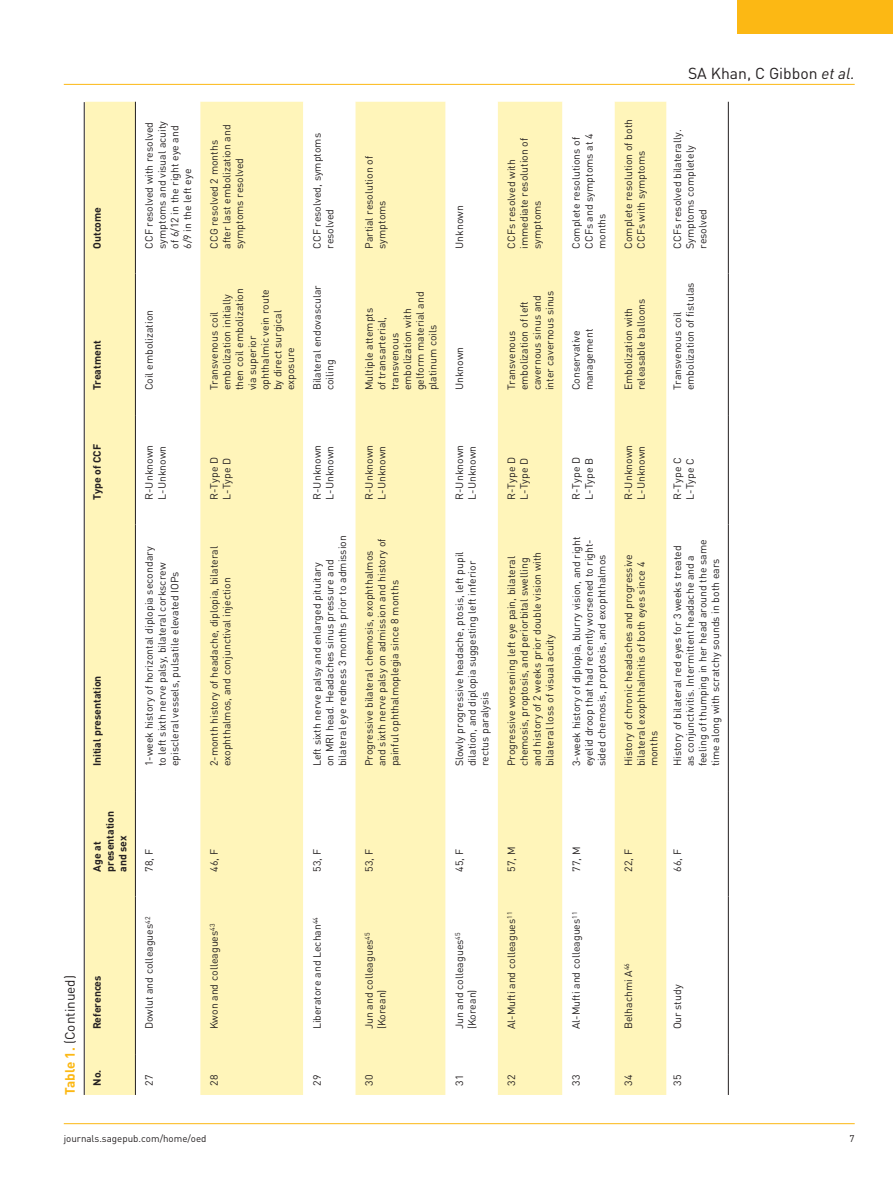
<style>
.page{position:relative;width:893px;height:1191px;background:#fff}
.page>*{position:absolute;margin:0;border:0;box-sizing:border-box;transform-origin:0 0}
.t1{font:15.75px "DIN";color:#231f20}
.t2{font:13.5px "DIN";color:#231f20}
.t3{font:10.5px/12.8px "DIN";color:#231f20}
.t4{font:700 10.5px/12.8px "DIN";color:#231f20}
.t5{font:9.75px "DIN";color:#231f20}
.s1{font-style:italic}
.s2{font-weight:700;color:#fcb814}
</style>
<div class="page">
<hr style="left:64px;top:84px;width:791px;height:1px;background:#fcb814">
<hr style="left:64px;top:1123px;width:791px;height:1px;background:#fcb814">
<div style="left:738px;top:0;width:155px;height:34px;background:#fcb814"></div>
<div style="left:85px;top:102px;width:50px;height:993px;background:#fff5ba"></div>
<svg style="left:200px;top:102px;width:528px;height:993px;fill:#fff5ba"></svg>
<hr style="left:135px;top:1054px;width:1px;height:41px;background:#231f20">
<hr style="left:135px;top:896px;width:1px;height:158px;background:#231f20">
<hr style="left:135px;top:791px;width:1px;height:105px;background:#231f20">
<hr style="left:135px;top:524px;width:1px;height:267px;background:#231f20">
<hr style="left:135px;top:415px;width:1px;height:109px;background:#231f20">
<hr style="left:135px;top:273px;width:1px;height:142px;background:#231f20">
<hr style="left:135px;top:102px;width:1px;height:171px;background:#231f20">
<hr style="left:728px;top:1054px;width:1px;height:41px;background:#231f20">
<hr style="left:728px;top:896px;width:1px;height:158px;background:#231f20">
<hr style="left:728px;top:791px;width:1px;height:105px;background:#231f20">
<hr style="left:728px;top:524px;width:1px;height:267px;background:#231f20">
<hr style="left:728px;top:415px;width:1px;height:109px;background:#231f20">
<hr style="left:728px;top:273px;width:1px;height:142px;background:#231f20">
<hr style="left:728px;top:102px;width:1px;height:171px;background:#231f20">
<hr style="left:84px;top:102px;width:1px;height:993px;background:#231f20">
<p class="t4" style="left:90px;top:249px;width:43px;rotate:-90deg">Outcome</p>
<p class="t4" style="left:90px;top:390px;width:51px;rotate:-90deg">Treatment</p>
<p class="t3" style="left:143px;top:249px;width:129px;rotate:-90deg">CCF resolved with resolved symptoms and visual acuity of 6/12 in the right eye and<br>6/9 in the left eye</p>
<p class="t3" style="left:143px;top:390px;width:82px;rotate:-90deg">Coil embolization</p>
<p class="t3" style="left:207px;top:249px;width:126px;rotate:-90deg">CCG resolved 2 months after last embolization and symptoms resolved</p>
<p class="t3" style="left:207px;top:390px;width:104px;rotate:-90deg">Transvenous coil embolization initially then coil embolization via superior ophthalmic vein route by direct surgical exposure</p>
<p class="t3" style="left:310px;top:249px;width:117px;rotate:-90deg">CCF resolved, symptoms resolved</p>
<p class="t3" style="left:310px;top:390px;width:107px;rotate:-90deg">Bilateral endovascular coiling</p>
<p class="t3" style="left:362px;top:249px;width:94px;rotate:-90deg">Partial resolution of symptoms</p>
<p class="t3" style="left:453px;top:249px;width:45px;rotate:-90deg">Unknown</p>
<p class="t3" style="left:362px;top:390px;width:100px;rotate:-90deg">Multiple attempts<br>of transarterial, transvenous embolization with gelform material and platinum coils</p>
<p class="t3" style="left:453px;top:390px;width:45px;rotate:-90deg">Unknown</p>
<p class="t3" style="left:505px;top:249px;width:113px;rotate:-90deg">CCFs resolved with immediate resolution of symptoms</p>
<p class="t3" style="left:505px;top:390px;width:102px;rotate:-90deg">Transvenous embolization of left cavernous sinus and inter cavernous sinus</p>
<p class="t3" style="left:570px;top:249px;width:117px;rotate:-90deg">Complete resolutions of<br>CCFs and symptoms at 4 months</p>
<p class="t3" style="left:622px;top:249px;width:131px;rotate:-90deg">Complete resolution of both<br>CCFs with symptoms</p>
<p class="t3" style="left:570px;top:390px;width:63px;rotate:-90deg">Conservative management</p>
<p class="t3" style="left:622px;top:390px;width:93px;rotate:-90deg">Embolization with releasable balloons</p>
<h1 class="t1" style="left:688px;top:63px;width:168px">SA Khan, C Gibbon <span class="s1">et al.</span></h1>
<p class="t3" style="left:671px;top:249px;width:121px;rotate:-90deg">CCFs resolved bilaterally.<br>Symptoms completely resolved</p>
<p class="t3" style="left:671px;top:390px;width:110px;rotate:-90deg">Transvenous coil embolization of fistulas</p>
<p class="t4" style="left:90px;top:500px;width:57px;rotate:-90deg">Type of CCF</p>
<p class="t3" style="left:143px;top:500px;width:57px;rotate:-90deg">R-Unknown<br>L-Unknown</p>
<p class="t4" style="left:90px;top:766px;width:92px;rotate:-90deg">Initial presentation</p>
<p class="t4" style="left:90px;top:871px;width:62px;rotate:-90deg">Age at presentation and sex</p>
<p class="t2" style="left:62px;top:1095px;width:121px;rotate:-90deg"><span class="s2">Table 1.</span> (Continued)</p>
<p class="t4" style="left:90px;top:1029px;width:55px;rotate:-90deg">References</p>
<p class="t4" style="left:90px;top:1086px;width:18px;rotate:-90deg">No.</p>
<p class="t3" style="left:143px;top:766px;width:221px;rotate:-90deg">1-week history of horizontal diplopia secondary to left sixth nerve palsy, bilateral corkscrew episcleral vessels, pulsatile elevated IOPs</p>
<p class="t3" style="left:143px;top:871px;width:24px;rotate:-90deg">78, F</p>
<p class="t3" style="left:143px;top:1029px;width:114px;rotate:-90deg">Dowlut and colleagues<sup>42</sup></p>
<p class="t3" style="left:143px;top:1086px;width:12px;rotate:-90deg">27</p>
<p class="t3" style="left:207px;top:500px;width:44px;rotate:-90deg">R-Type D<br>L-Type D</p>
<p class="t3" style="left:207px;top:766px;width:222px;rotate:-90deg">2-month history of headache, diplopia, bilateral exophthalmos, and conjunctival injection</p>
<p class="t3" style="left:207px;top:871px;width:24px;rotate:-90deg">46, F</p>
<p class="t3" style="left:207px;top:1029px;width:107px;rotate:-90deg">Kwon and colleagues<sup>43</sup></p>
<p class="t3" style="left:207px;top:1086px;width:12px;rotate:-90deg">28</p>
<p class="t3" style="left:310px;top:500px;width:57px;rotate:-90deg">R-Unknown<br>L-Unknown</p>
<p class="t3" style="left:310px;top:766px;width:233px;rotate:-90deg">Left sixth nerve palsy and enlarged pituitary<br>on MRI head. Headaches sinus pressure and bilateral eye redness 3 months prior to admission</p>
<p class="t3" style="left:362px;top:500px;width:57px;rotate:-90deg">R-Unknown<br>L-Unknown</p>
<p class="t3" style="left:362px;top:766px;width:229px;rotate:-90deg">Progressive bilateral chemosis, exophthalmos and sixth nerve palsy on admission and history of painful ophthalmoplegia since 8 months</p>
<p class="t3" style="left:310px;top:871px;width:24px;rotate:-90deg">53, F</p>
<p class="t3" style="left:310px;top:1029px;width:114px;rotate:-90deg">Liberatore and Lechan<sup>44</sup></p>
<p class="t3" style="left:310px;top:1086px;width:12px;rotate:-90deg">29</p>
<p class="t3" style="left:362px;top:871px;width:24px;rotate:-90deg">53, F</p>
<p class="t3" style="left:362px;top:1029px;width:98px;rotate:-90deg">Jun and colleagues<sup>45 </sup>(Korean)</p>
<p class="t3" style="left:362px;top:1086px;width:12px;rotate:-90deg">30</p>
<p class="t3" style="left:453px;top:500px;width:57px;rotate:-90deg">R-Unknown<br>L-Unknown</p>
<p class="t3" style="left:505px;top:500px;width:44px;rotate:-90deg">R-Type D<br>L-Type D</p>
<p class="t3" style="left:453px;top:766px;width:216px;rotate:-90deg">Slowly progressive headache, ptosis, left pupil dilation, and diplopia suggesting left inferior rectus paralysis</p>
<p class="t3" style="left:505px;top:766px;width:216px;rotate:-90deg">Progressive worsening left eye pain, bilateral chemosis, proptosis, and periorbital swelling and history of 2 weeks prior double vision with bilateral loss of visual acuity</p>
<p class="t3" style="left:570px;top:500px;width:44px;rotate:-90deg">R-Type D<br>L-Type B</p>
<p class="t3" style="left:570px;top:766px;width:231px;rotate:-90deg">3-week history of diplopia, blurry vision, and right eyelid droop that had recently worsened to right&shy;sided chemosis, proptosis, and exophthalmos</p>
<p class="t3" style="left:622px;top:500px;width:57px;rotate:-90deg">R-Unknown<br>L-Unknown</p>
<p class="t3" style="left:671px;top:500px;width:44px;rotate:-90deg">R-Type C<br>L-Type C</p>
<p class="t3" style="left:622px;top:766px;width:213px;rotate:-90deg">History of chronic headaches and progressive bilateral exophthalmitis of both eyes since 4 months</p>
<p class="t3" style="left:671px;top:766px;width:228px;rotate:-90deg">History of bilateral red eyes for 3 weeks treated as conjunctivitis. Intermittent headache and a feeling of thumping in her head around the same time along with scratchy sounds in both ears</p>
<p class="t3" style="left:453px;top:871px;width:24px;rotate:-90deg">45, F</p>
<p class="t3" style="left:453px;top:1029px;width:98px;rotate:-90deg">Jun and colleagues<sup>45 </sup>(Korean)</p>
<p class="t3" style="left:453px;top:1086px;width:12px;rotate:-90deg">31</p>
<p class="t3" style="left:505px;top:871px;width:26px;rotate:-90deg">57, M</p>
<p class="t3" style="left:505px;top:1029px;width:119px;rotate:-90deg">Al-Mufti and colleagues<sup>11</sup></p>
<p class="t3" style="left:505px;top:1086px;width:12px;rotate:-90deg">32</p>
<p class="t3" style="left:570px;top:871px;width:26px;rotate:-90deg">77, M</p>
<p class="t3" style="left:570px;top:1029px;width:119px;rotate:-90deg">Al-Mufti and colleagues<sup>11</sup></p>
<p class="t3" style="left:570px;top:1086px;width:12px;rotate:-90deg">33</p>
<p class="t3" style="left:622px;top:871px;width:24px;rotate:-90deg">22, F</p>
<p class="t3" style="left:622px;top:1029px;width:68px;rotate:-90deg">Belhachmi A<sup>46</sup></p>
<p class="t3" style="left:622px;top:1086px;width:12px;rotate:-90deg">34</p>
<p class="t3" style="left:671px;top:871px;width:24px;rotate:-90deg">66, F</p>
<p class="t3" style="left:671px;top:1029px;width:46px;rotate:-90deg">Our study</p>
<p class="t3" style="left:671px;top:1086px;width:12px;rotate:-90deg">35</p>
<p class="t5" style="left:64px;top:1132px;width:144px">journals.sagepub.com/home/oed</p>
<p class="t5" style="left:850px;top:1132px;width:7px">7</p>
</div>
